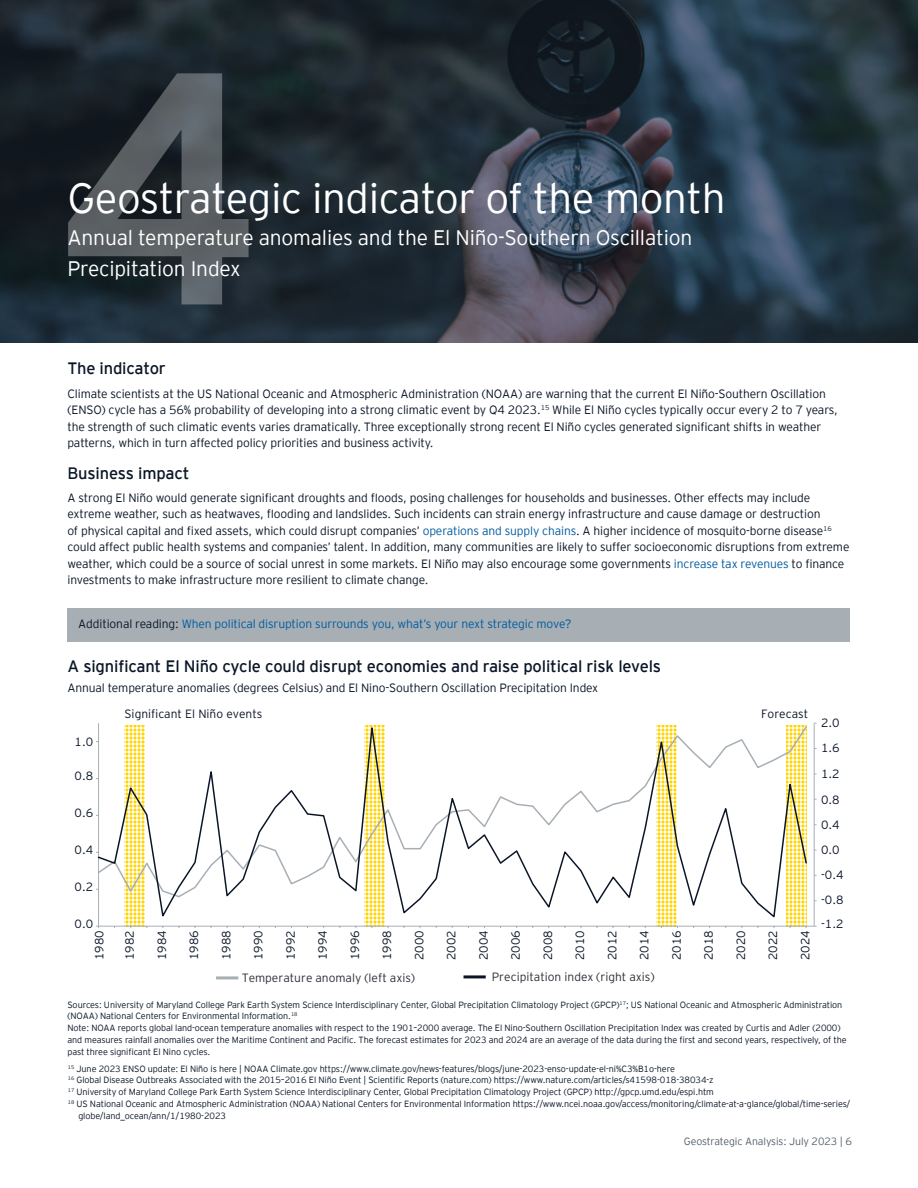
<style>
.page{position:relative;width:918px;height:1188px;background:#fff}
.page>*{position:absolute;margin:0;border:0;box-sizing:border-box;transform-origin:0 0}
.t1{font:700 330px "EY Interstate";color:#fff}
.t2{font:300 42px "EY Interstate";letter-spacing:-.01em;color:#fff}
.t3{font:300 21px "EY Interstate";letter-spacing:-.01em;color:#fff}
.t4{font:16.5px "EY Interstate";letter-spacing:-.01em;color:#0a1627}
.t5{font:300 12px/16.5px "EY Interstate";letter-spacing:-.01em;color:#0a1627}
.t6{font:300 12px "EY Interstate";letter-spacing:-.01em;color:#005b9e}
.t7{font:300 12px "EY Interstate";color:#0c1728}
.t8{font:300 12px "EY Interstate";color:#2e2e38}
.t9{font:300 10.5px "EY Interstate";letter-spacing:-.01em;color:#54606b}
.t10{font:300 9px/11.7px "EY Interstate";letter-spacing:-.01em;color:#0a1627}
.s1{color:#005b9e}
.s2{color:#0a1627}
</style>
<div class="page">
<svg style="left:0;top:0;width:918px;height:343px;background:#24303b"></svg>
<div style="left:68px;top:608px;width:782px;height:34px;background:#a7afb5"></div>
<svg style="left:124px;top:920px;width:21px;height:6px"></svg>
<svg style="left:364px;top:920px;width:21px;height:6px"></svg>
<svg style="left:656px;top:920px;width:21px;height:6px"></svg>
<svg style="left:786px;top:920px;width:21px;height:6px"></svg>
<hr style="left:814px;top:723px;width:1px;height:203px;background:#a7afb5">
<hr style="left:98px;top:723px;width:1px;height:203px;background:#a7b0b6">
<hr style="left:99px;top:926px;width:715px;height:1px;background:#a7b0b6">
<svg style="left:97px;top:723px;width:710px;height:197px"></svg>
<hr style="left:218px;top:976px;width:19px;height:3px;background:#a7afb5">
<hr style="left:465px;top:975px;width:19px;height:3px;background:#0a1627">
<h1 class="t1" style="left:56px;top:-50px;width:206px">4</h1>
<h2 class="t2" style="left:68px;top:169px;width:660px">Geostrategic indicator of the month</h2>
<h3 class="t3" style="left:68px;top:223px;width:626px">Annual temperature anomalies and the El Niño-Southern Oscillation</h3>
<h3 class="t3" style="left:68px;top:254px;width:175px">Precipitation Index</h3>
<h3 class="t4" style="left:68px;top:357px;width:100px">The indicator</h3>
<p class="t5" style="left:68px;top:385px;width:772px">Climate scientists at the US National Oceanic and Atmospheric Administration (NOAA) are warning that the current El Niño-Southern Oscillation (ENSO) cycle has a 56% probability of developing into a strong climatic event by Q4 2023.<sup>15</sup> While El Niño cycles typically occur every 2 to 7 years, the strength of such climatic events varies dramatically. Three exceptionally strong recent El Niño cycles generated significant shifts in weather patterns, which in turn affected policy priorities and business activity.</p>
<h3 class="t4" style="left:68px;top:461px;width:124px">Business impact</h3>
<p class="t5" style="left:68px;top:489px;width:784px">A strong El Niño would generate significant droughts and floods, posing challenges for households and businesses. Other effects may include extreme weather, such as heatwaves, flooding and landslides. Such incidents can strain energy infrastructure and cause damage or destruction<br>of physical capital and fixed assets, which could disrupt companies’ <span class="s1">operations and supply chains</span>. A higher incidence of mosquito-borne disease<sup>16 </sup>could affect public health systems and companies’ talent. In addition, many communities are likely to suffer socioeconomic disruptions from extreme weather, which could be a source of social unrest in some markets. El Niño may also encourage some governments <span class="s1">increase tax revenues</span> to finance investments to make infrastructure more resilient to climate change.</p>
<p class="t6" style="left:78px;top:616px;width:495px"><span class="s2">Additional reading:</span> When political disruption surrounds you, what’s your next strategic move?</p>
<h3 class="t4" style="left:68px;top:654px;width:595px">A significant El Niño cycle could disrupt economies and raise political risk levels</h3>
<p class="t5" style="left:68px;top:679px;width:532px">Annual temperature anomalies (degrees Celsius) and El Nino-Southern Oscillation Precipitation Index</p>
<p class="t5" style="left:75px;top:733px;width:20px">1.0</p>
<p class="t5" style="left:75px;top:767px;width:20px">0.8</p>
<p class="t5" style="left:75px;top:804px;width:20px">0.6</p>
<p class="t5" style="left:75px;top:841px;width:20px">0.4</p>
<p class="t5" style="left:75px;top:878px;width:20px">0.2</p>
<p class="t5" style="left:75px;top:915px;width:20px">0.0</p>
<p class="t7" style="left:125px;top:705px;width:139px">Significant El Niño events</p>
<p class="t7" style="left:761px;top:705px;width:49px">Forecast</p>
<p class="t5" style="left:90px;top:960px;width:31px;rotate:-90deg">1980</p>
<p class="t5" style="left:121px;top:960px;width:31px;rotate:-90deg">1982</p>
<p class="t5" style="left:153px;top:960px;width:31px;rotate:-90deg">1984</p>
<p class="t5" style="left:185px;top:960px;width:31px;rotate:-90deg">1986</p>
<p class="t5" style="left:217px;top:960px;width:31px;rotate:-90deg">1988</p>
<p class="t5" style="left:249px;top:960px;width:31px;rotate:-90deg">1990</p>
<p class="t5" style="left:282px;top:960px;width:31px;rotate:-90deg">1992</p>
<p class="t5" style="left:314px;top:960px;width:31px;rotate:-90deg">1994</p>
<p class="t5" style="left:346px;top:960px;width:31px;rotate:-90deg">1996</p>
<p class="t5" style="left:378px;top:960px;width:31px;rotate:-90deg">1998</p>
<p class="t5" style="left:410px;top:960px;width:31px;rotate:-90deg">2000</p>
<p class="t5" style="left:442px;top:960px;width:31px;rotate:-90deg">2002</p>
<p class="t5" style="left:475px;top:960px;width:31px;rotate:-90deg">2004</p>
<p class="t5" style="left:507px;top:960px;width:31px;rotate:-90deg">2006</p>
<p class="t5" style="left:539px;top:960px;width:31px;rotate:-90deg">2008</p>
<p class="t5" style="left:571px;top:960px;width:31px;rotate:-90deg">2010</p>
<p class="t5" style="left:603px;top:960px;width:31px;rotate:-90deg">2012</p>
<p class="t5" style="left:635px;top:960px;width:31px;rotate:-90deg">2014</p>
<p class="t5" style="left:668px;top:960px;width:31px;rotate:-90deg">2016</p>
<p class="t5" style="left:700px;top:960px;width:31px;rotate:-90deg">2018</p>
<p class="t5" style="left:732px;top:960px;width:31px;rotate:-90deg">2020</p>
<p class="t5" style="left:764px;top:960px;width:31px;rotate:-90deg">2022</p>
<p class="t5" style="left:796px;top:960px;width:31px;rotate:-90deg">2024</p>
<p class="t8" style="left:242px;top:969px;width:175px">Temperature anomaly (left axis)</p>
<p class="t8" style="left:492px;top:968px;width:164px">Precipitation index (right axis)</p>
<p class="t7" style="left:821px;top:714px;width:20px">2.0</p>
<p class="t7" style="left:821px;top:739px;width:20px">1.6</p>
<p class="t7" style="left:821px;top:765px;width:20px">1.2</p>
<p class="t7" style="left:821px;top:791px;width:20px">0.8</p>
<p class="t7" style="left:821px;top:816px;width:20px">0.4</p>
<p class="t7" style="left:821px;top:842px;width:20px">0.0</p>
<p class="t7" style="left:821px;top:866px;width:24px">-0.4</p>
<p class="t7" style="left:821px;top:892px;width:24px">-0.8</p>
<p class="t7" style="left:821px;top:915px;width:24px">-1.2</p>
<p class="t10" style="left:67px;top:998px;width:781px">Sources: University of Maryland College Park Earth System Science Interdisciplinary Center, Global Precipitation Climatology Project (GPCP)<sup>17</sup>; US National Oceanic and Atmospheric Administration (NOAA) National Centers for Environmental Information.<sup>18<br></sup>Note: NOAA reports global land-ocean temperature anomalies with respect to the 1901–2000 average. The El Nino-Southern Oscillation Precipitation Index was created by Curtis and Adler (2000) and measures rainfall anomalies over the Maritime Continent and Pacific. The forecast estimates for 2023 and 2024 are an average of the data during the first and second years, respectively, of the past three significant El Nino cycles.</p>
<p class="t10" style="left:68px;top:1062px;width:609px"><sup>15</sup> June 2023 ENSO update: El Niño is here | NOAA Climate.gov https://www.climate.gov/news-features/blogs/june-2023-enso-update-el-ni%C3%B1o-here</p>
<p class="t10" style="left:68px;top:1074px;width:647px"><sup>16</sup> Global Disease Outbreaks Associated with the 2015–2016 El Niño Event | Scientific Reports (nature.com) https://www.nature.com/articles/s41598-018-38034-z</p>
<p class="t10" style="left:68px;top:1086px;width:648px"><sup>17</sup> University of Maryland College Park Earth System Science Interdisciplinary Center, Global Precipitation Climatology Project (GPCP) http://gpcp.umd.edu/espi.htm</p>
<p class="t10" style="left:68px;top:1097px;width:784px"><sup>18</sup> US National Oceanic and Atmospheric Administration (NOAA) National Centers for Environmental Information https://www.ncei.noaa.gov/access/monitoring/climate-at-a-glance/global/time-series/</p>
<p class="t10" style="left:78px;top:1109px;width:149px">globe/land_ocean/ann/1/1980-2023</p>
<p class="t9" style="left:684px;top:1134px;width:170px">Geostrategic Analysis: July 2023 | 6</p>
</div>
